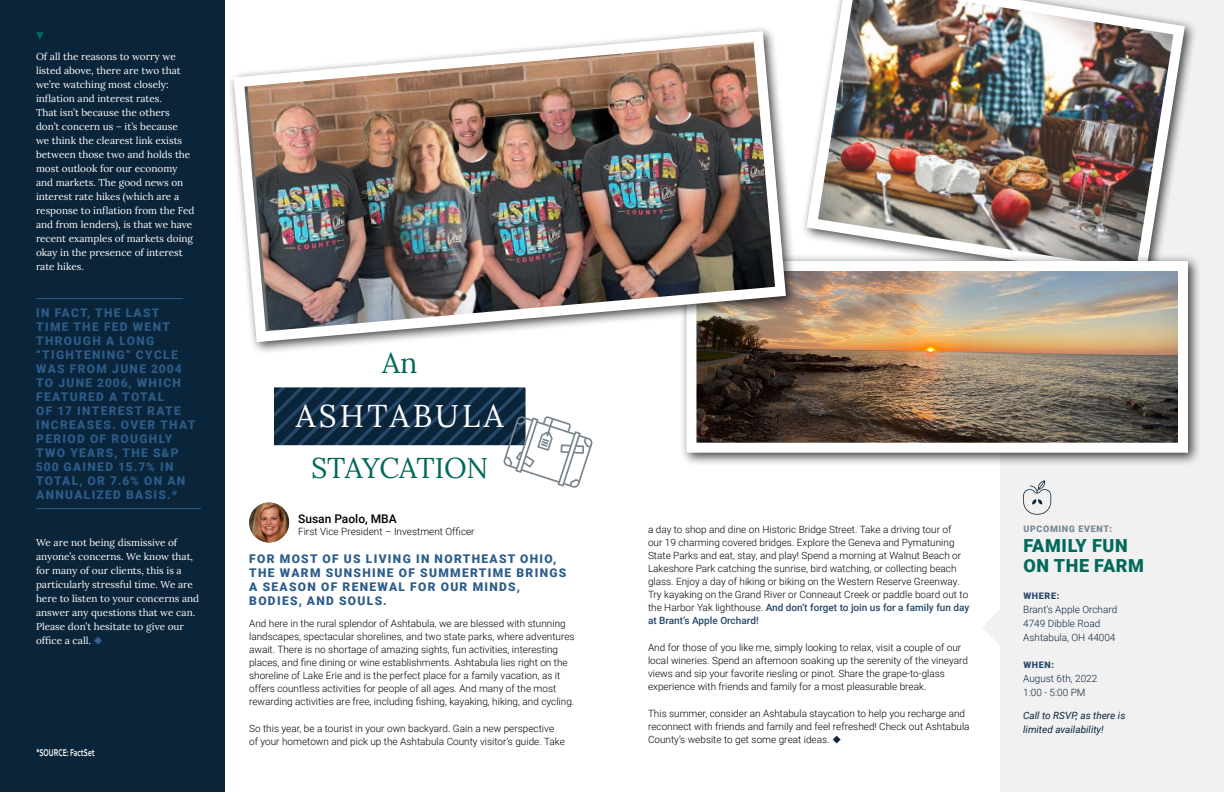
<style>
.page{position:relative;width:1224px;height:792px;background:#fff}
.page>*{position:absolute;margin:0;border:0;box-sizing:border-box;transform-origin:0 0}
.t1{font:31.5px "Lora";letter-spacing:.1em;color:#fff}
.t2{font:28.6px "Lora";letter-spacing:-.01em;color:#00695a}
.t3{font:900 18px/20px "Roboto";letter-spacing:.035em;color:#00695a}
.t4{font:900 12px/14px "Roboto";letter-spacing:.11em;color:#2c5c89}
.t5{font:500 12px "Roboto";color:#000}
.t6{font:300 10px/13px "Roboto";color:#000}
.t7{font:10px/14px "Lora";color:#fff}
.t8{font:300 10px/14px "Roboto";color:#0a243a}
.t9{font:italic 10px/14px "Roboto";color:#0a243a}
.t10{font:600 10px "Wells Fargo Sans";letter-spacing:.005em;color:#fff;scale:.7 1}
.t11{font:900 9px "Roboto";letter-spacing:.075em;color:#79858d}
.t12{font:900 9px "Roboto";letter-spacing:.075em;color:#264869}
.s1{color:#39618d}
.s2{font-weight:500;color:#264869}
.s3{color:#0a243a}
</style>
<div class="page">
<svg style="left:983px;top:610px;width:17px;height:35px"></svg>
<div style="left:1000px;top:0;width:224px;height:792px;background:#f1f1f2"></div>
<img style="left:804px;top:0;width:387px;height:254px">
<div style="left:0;top:0;width:224px;height:792px;background:#0a243a"></div>
<hr style="left:36px;top:298px;width:147px;height:1px;background:#2c5c89">
<hr style="left:36px;top:508px;width:165px;height:1px;background:#2c5c89">
<img style="left:249px;top:503px;width:40px;height:40px;border-radius:20px">
<svg style="left:36px;top:32px;width:8px;height:8px"></svg>
<div style="left:679px;top:254px;width:522px;height:212px;background:#000;opacity:.75"></div>
<img style="left:697px;top:272px;width:480px;height:170px">
<div style="left:686px;top:261px;width:502px;height:192px;border:10px solid #fff"></div>
<div style="left:227px;top:25px;width:572px;height:330px;background:#000;opacity:.75"></div>
<img style="left:228px;top:26px;width:563px;height:322px">
<svg style="left:1023px;top:480px;width:28px;height:35px"></svg>
<svg style="left:274px;top:387px;width:319px;height:101px"></svg>
<p class="t7" style="left:36px;top:49px;width:160px">Of all the reasons to worry we listed above, there are two that we’re watching most closely: inflation and interest rates.<br>That isn’t because the others don’t concern us – it’s because<br>we think the clearest link exists between those two and holds the most outlook for our economy and markets. The good news on interest rate hikes (which are a response to inflation from the Fed and from lenders), is that we have recent examples of markets doing okay in the presence of interest rate hikes.</p>
<p class="t4" style="left:36px;top:305px;width:161px">IN FACT, THE LAST<br>TIME THE FED WENT<br>THROUGH A LONG “TIGHTENING” CYCLE<br>WAS FROM JUNE 2004<br>TO JUNE 2006, WHICH<br>FEATURED A TOTAL<br>OF 17 INTEREST RATE<br>INCREASES. OVER THAT<br>PERIOD OF ROUGHLY<br>TWO YEARS, THE S&amp;P<br>500 GAINED 15.7% IN<br>TOTAL, OR 7.6% ON AN<br>ANNUALIZED BASIS.*</p>
<p class="t7" style="left:36px;top:534px;width:165px">We are not being dismissive of anyone’s concerns. We know that, for many of our clients, this is a particularly stressful time. We are here to listen to your concerns and answer any questions that we can.<br>Please don’t hesitate to give our office a call. <span class="s1">◆</span></p>
<p class="t10" style="left:36px;top:747px;width:86px">*SOURCE: FactSet</p>
<h2 class="t2" style="left:382px;top:341px;width:37px">An</h2>
<h1 class="t1" style="left:296px;top:392px;width:209px">ASHTABULA</h1>
<h2 class="t2" style="left:311px;top:446px;width:179px">STAYCATION</h2>
<p class="t5" style="left:298px;top:510px;width:100px">Susan Paolo, MBA</p>
<p class="t6" style="left:298px;top:524px;width:178px">First Vice President – Investment Officer</p>
<p class="t4" style="left:249px;top:551px;width:319px">FOR MOST OF US LIVING IN NORTHEAST OHIO,<br>THE WARM SUNSHINE OF SUMMERTIME BRINGS<br>A SEASON OF RENEWAL FOR OUR MINDS,<br>BODIES, AND SOULS.</p>
<p class="t6" style="left:249px;top:616px;width:327px">And here in the rural splendor of Ashtabula, we are blessed with stunning landscapes, spectacular shorelines, and two state parks, where adventures await. There is no shortage of amazing sights, fun activities, interesting places, and fine dining or wine establishments. Ashtabula lies right on the shoreline of Lake Erie and is the perfect place for a family vacation, as it offers countless activities for people of all ages. And many of the most rewarding activities are free, including fishing, kayaking, hiking, and cycling.</p>
<p class="t6" style="left:249px;top:721px;width:317px">So this year, be a tourist in your own backyard. Gain a new perspective of your hometown and pick up the Ashtabula County visitor’s guide. Take</p>
<p class="t6" style="left:648px;top:523px;width:323px">a day to shop and dine on Historic Bridge Street. Take a driving tour of<br>our 19 charming covered bridges. Explore the Geneva and Pymatuning State Parks and eat, stay, and play! Spend a morning at Walnut Beach or Lakeshore Park catching the sunrise, bird watching, or collecting beach glass. Enjoy a day of hiking or biking on the Western Reserve Greenway.<br>Try kayaking on the Grand River or Conneaut Creek or paddle board out to the Harbor Yak lighthouse. <span class="s2">And don’t forget to join us for a family fun day at Brant’s Apple Orchard!</span></p>
<p class="t6" style="left:648px;top:641px;width:322px">And for those of you like me, simply looking to relax, visit a couple of our local wineries. Spend an afternoon soaking up the serenity of the vineyard views and sip your favorite riesling or pinot. Share the grape-to-glass experience with friends and family for a most pleasurable break.</p>
<p class="t6" style="left:648px;top:707px;width:323px">This summer, consider an Ashtabula staycation to help you recharge and reconnect with friends and family and feel refreshed! Check out Ashtabula<br>County’s website to get some great ideas. <span class="s3">◆</span></p>
<p class="t11" style="left:1023px;top:523px;width:90px">UPCOMING EVENT:</p>
<h3 class="t3" style="left:1024px;top:535px;width:122px">FAMILY FUN<br>ON THE FARM</h3>
<p class="t12" style="left:1023px;top:590px;width:38px">WHERE:</p>
<p class="t8" style="left:1023px;top:602px;width:96px">Brant’s Apple Orchard<br>4749 Dibble Road<br>Ashtabula, OH 44004</p>
<p class="t12" style="left:1023px;top:659px;width:32px">WHEN:</p>
<p class="t8" style="left:1023px;top:671px;width:76px">August 6th, 2022<br>1:00 - 5:00 PM</p>
<p class="t9" style="left:1023px;top:708px;width:104px">Call to RSVP, as there is limited availability!</p>
</div>
